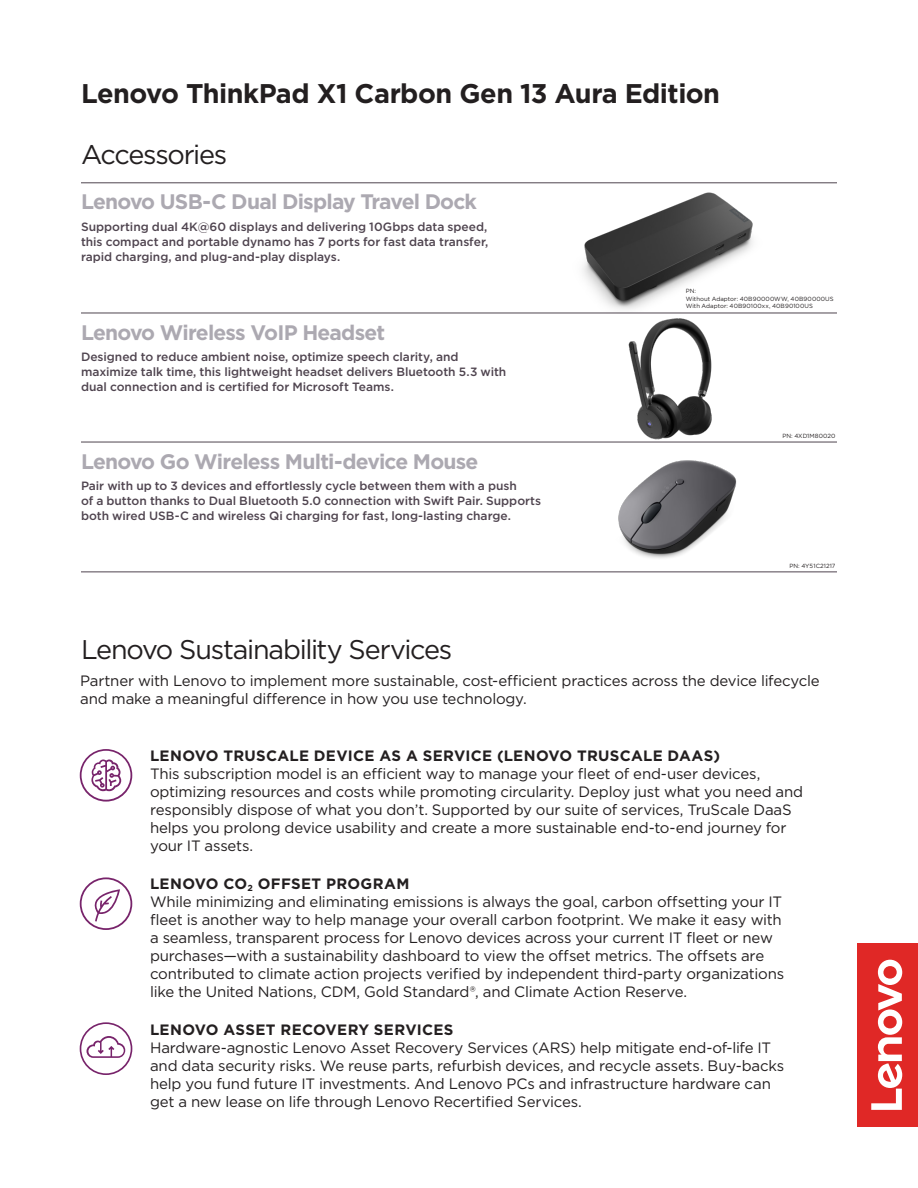
<style>
.page{position:relative;width:918px;height:1188px;background:#fff}
.page>*{position:absolute;margin:0;border:0;box-sizing:border-box;transform-origin:0 0}
.t1{font:27px "Gotham";letter-spacing:-.045em;color:#231f20}
.t2{font:700 27px "Gotham";letter-spacing:-.02em;color:#231f20}
.t3{font:700 21px "Gotham";letter-spacing:-.04em;color:#aca9b1}
.t4{font:15px/18px "Gotham";letter-spacing:-.015em;color:#231f20}
.t5{font:700 15px "Gotham";letter-spacing:.02em;color:#231f20}
.t6{font:500 12px/15px "Gotham";color:#4f444f}
.t7{font:6px/7.5px "Gotham";letter-spacing:.015em;color:#231f20}
.s1{font-weight:700}
</style>
<div class="page">
<svg style="left:80px;top:1022px;width:52px;height:53px"></svg>
<img style="left:562px;top:192px;width:215px;height:121px">
<hr style="left:81px;top:183px;width:756px;height:1px;background:#4f444f">
<hr style="left:81px;top:313px;width:756px;height:1px;background:#4f444f">
<hr style="left:81px;top:442px;width:756px;height:1px;background:#4f444f">
<hr style="left:81px;top:572px;width:756px;height:1px;background:#4f444f">
<div style="left:857px;top:943px;width:61px;height:184px;background:#e02826"></div>
<svg style="left:871px;top:960px;width:31px;height:150px"></svg>
<img style="left:605px;top:313px;width:141px;height:259px">
<svg style="left:80px;top:877px;width:52px;height:53px"></svg>
<svg style="left:80px;top:749px;width:52px;height:53px"></svg>
<h1 class="t2" style="left:81px;top:75px;width:641px">Lenovo ThinkPad X1 Carbon Gen 13 Aura Edition</h1>
<h1 class="t1" style="left:81px;top:137px;width:148px">Accessories</h1>
<h2 class="t3" style="left:81px;top:188px;width:397px">Lenovo USB-C Dual Display Travel Dock</h2>
<p class="t6" style="left:81px;top:219px;width:409px;text-align:justify">Supporting dual 4K@60 displays and delivering 10Gbps data speed, this compact and portable dynamo has 7 ports for fast data transfer, rapid charging, and plug-and-play displays.</p>
<h2 class="t3" style="left:81px;top:318px;width:306px">Lenovo Wireless VoIP Headset</h2>
<p class="t6" style="left:81px;top:350px;width:427px">Designed to reduce ambient noise, optimize speech clarity, and maximize talk time, this lightweight headset delivers Bluetooth 5.3 with dual connection and is certified for Microsoft Teams.</p>
<h2 class="t3" style="left:81px;top:447px;width:399px">Lenovo Go Wireless Multi-device Mouse</h2>
<p class="t6" style="left:81px;top:479px;width:462px">Pair with up to 3 devices and effortlessly cycle between them with a push<br>of a button thanks to Dual Bluetooth 5.0 connection with Swift Pair. Supports both wired USB-C and wireless Qi charging for fast, long-lasting charge.</p>
<h1 class="t1" style="left:81px;top:632px;width:373px">Lenovo Sustainability Services</h1>
<p class="t7" style="left:686px;top:287px;width:150px">PN:<br>Without Adaptor: 40B90000WW, 40B90000US<br>With Adaptor: 40B90100xx, 40B90100US</p>
<p class="t7" style="left:782px;top:432px;width:55px">PN: 4XD1M80020</p>
<p class="t7" style="left:789px;top:562px;width:48px">PN: 4Y51C21217</p>
<p class="t4" style="left:80px;top:671px;width:741px">Partner with Lenovo to implement more sustainable, cost-efficient practices across the device lifecycle and make a meaningful difference in how you use technology.</p>
<p class="t5" style="left:150px;top:746px;width:572px">LENOVO TRUSCALE DEVICE AS A SERVICE (LENOVO TRUSCALE DAAS)</p>
<p class="t4" style="left:150px;top:764px;width:655px">This subscription model is an efficient way to manage your fleet of end-user devices, optimizing resources and costs while promoting circularity. Deploy just what you need and responsibly dispose of what you don’t. Supported by our suite of services, TruScale DaaS helps you prolong device usability and create a more sustainable end-to-end journey for your IT assets.</p>
<p class="t4" style="left:150px;top:874px;width:636px"><span class="s1">LENOVO CO</span><sub>2</sub> <span class="s1">OFFSET PROGRAM<br></span>While minimizing and eliminating emissions is always the goal, carbon offsetting your IT fleet is another way to help manage your overall carbon footprint. We make it easy with a seamless, transparent process for Lenovo devices across your current IT fleet or new purchases—with a sustainability dashboard to view the offset metrics. The offsets are contributed to climate action projects verified by independent third-party organizations like the United Nations, CDM, Gold Standard®, and Climate Action Reserve.</p>
<p class="t5" style="left:150px;top:1020px;width:305px">LENOVO ASSET RECOVERY SERVICES</p>
<p class="t4" style="left:150px;top:1039px;width:636px">Hardware-agnostic Lenovo Asset Recovery Services (ARS) help mitigate end-of-life IT and data security risks. We reuse parts, refurbish devices, and recycle assets. Buy-backs help you fund future IT investments. And Lenovo PCs and infrastructure hardware can get a new lease on life through Lenovo Recertified Services.</p>
</div>
